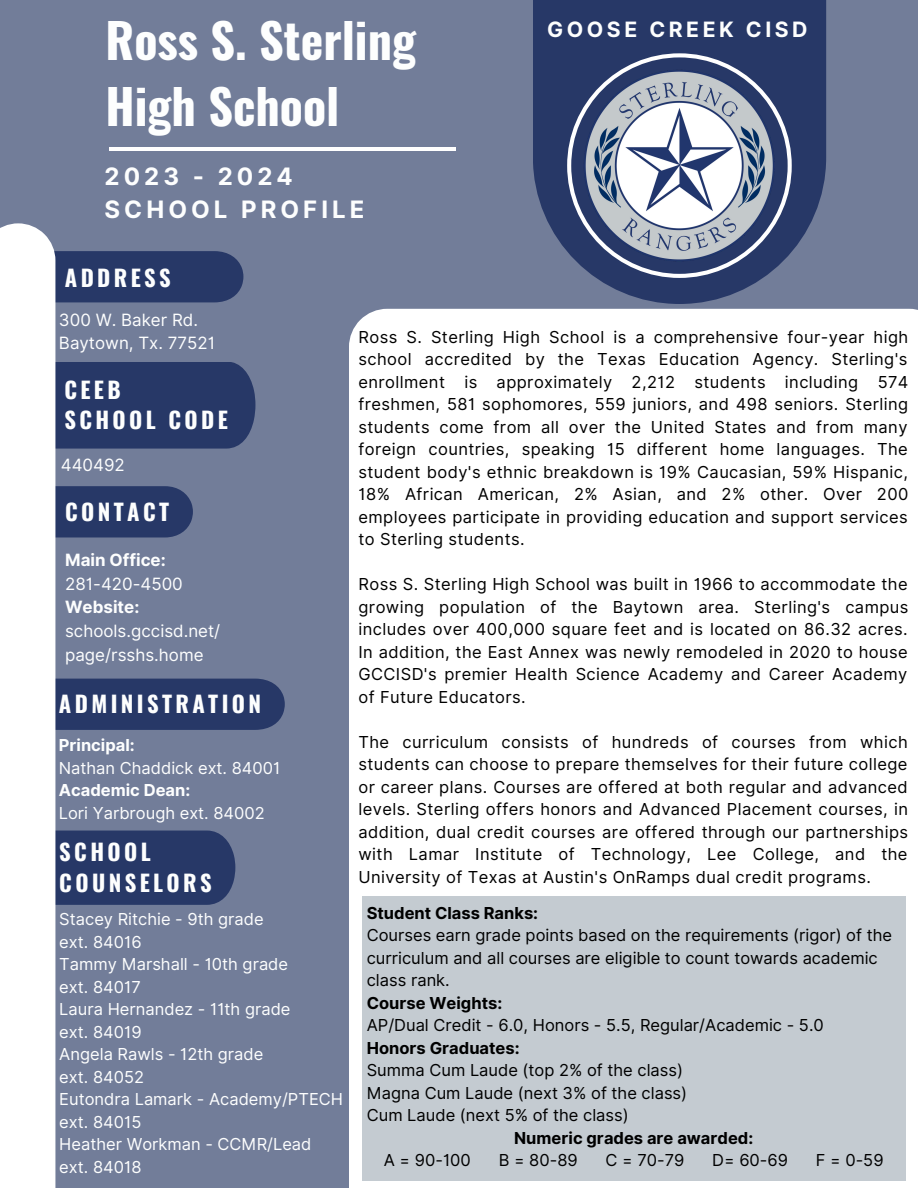
<style>
.page{position:relative;width:918px;height:1188px;background:#727d99}
.page>*{position:absolute;margin:0;border:0;box-sizing:border-box;transform-origin:0 0}
.t1{font:700 48px "Oswald";color:#fdfefe}
.t2{font:700 24px "Inter";letter-spacing:.17em;color:#fdfefe}
.t3{font:700 22.5px/30.8px "Oswald";letter-spacing:.15em;color:#fdfefe}
.t4{font:700 21.15px "Inter";letter-spacing:.17em;color:#fdfefe}
.t5{font:16.95px/23.7px "Inter";color:#fdfefe}
.t6{font:700 16.95px "Inter";color:#fdfefe}
.t7{font:16.5px/22.5px "Inter";color:#000;text-align:justify}
.t8{font:16.5px "Inter";color:#fdfefe}
.t9{font:700 16.5px "Inter";color:#000}
.t10{font:700 16.5px "Inter";color:#fdfefe}
</style>
<div class="page">
<div style="left:349px;top:309px;width:569px;height:879px;background:#fff"></div>
<svg style="left:533px;top:0;width:293px;height:304px;fill:#273867"></svg>
<svg style="left:567px;top:53px;width:225px;height:225px;background:#828da6"></svg>
<div style="left:55px;top:251px;width:188px;height:51px;background:#273867"></div>
<div style="left:55px;top:362px;width:200px;height:87px;background:#273867"></div>
<div style="left:55px;top:486px;width:138px;height:51px;background:#273867"></div>
<div style="left:55px;top:679px;width:230px;height:51px;background:#273867"></div>
<div style="left:55px;top:831px;width:180px;height:74px;background:#273867"></div>
<div style="left:0;top:223px;width:55px;height:965px;background:#fff"></div>
<hr style="left:109px;top:148px;width:347px;height:3px;background:#fff">
<div style="left:362px;top:896px;width:543px;height:284px;background:#c4cbd1"></div>
<p class="t1" style="left:106px;top:3px;width:312px">Ross S. Sterling</p>
<p class="t1" style="left:106px;top:69px;width:235px">High School</p>
<p class="t2" style="left:105px;top:162px;width:190px">2023 - 2024</p>
<p class="t2" style="left:105px;top:195px;width:261px">SCHOOL PROFILE</p>
<p class="t3" style="left:65px;top:261px;width:107px">ADDRESS</p>
<p class="t4" style="left:547px;top:17px;width:262px">GOOSE CREEK CISD</p>
<p class="t5" style="left:59px;top:308px;width:141px">300 W. Baker Rd.</p>
<p class="t5" style="left:59px;top:331px;width:158px">Baytown, Tx. 77521</p>
<p class="t3" style="left:64px;top:373px;width:58px">CEEB</p>
<p class="t3" style="left:64px;top:404px;width:165px">SCHOOL CODE</p>
<p class="t5" style="left:61px;top:453px;width:66px">440492</p>
<p class="t3" style="left:65px;top:495px;width:106px">CONTACT</p>
<p class="t6" style="left:65px;top:550px;width:102px">Main Office:</p>
<p class="t5" style="left:65px;top:572px;width:119px">281-420-4500</p>
<p class="t6" style="left:65px;top:597px;width:76px">Website:</p>
<p class="t5" style="left:65px;top:619px;width:157px">schools.gccisd.net/ page/rsshs.home</p>
<p class="t3" style="left:59px;top:688px;width:204px">ADMINISTRATION</p>
<p class="t10" style="left:59px;top:735px;width:78px">Principal:</p>
<p class="t8" style="left:59px;top:758px;width:223px">Nathan Chaddick ext. 84001</p>
<p class="t10" style="left:59px;top:780px;width:133px">Academic Dean:</p>
<p class="t8" style="left:59px;top:803px;width:207px">Lori Yarbrough ext. 84002</p>
<p class="t3" style="left:59px;top:836px;width:154px">SCHOOL<br>COUNSELORS</p>
<p class="t8" style="left:59px;top:909px;width:206px">Stacey Ritchie - 9th grade</p>
<p class="t8" style="left:59px;top:932px;width:84px">ext. 84016</p>
<p class="t8" style="left:59px;top:954px;width:230px">Tammy Marshall - 10th grade</p>
<p class="t8" style="left:59px;top:977px;width:83px">ext. 84017</p>
<p class="t8" style="left:59px;top:999px;width:233px">Laura Hernandez - 11th grade</p>
<p class="t8" style="left:59px;top:1022px;width:84px">ext. 84019</p>
<p class="t8" style="left:59px;top:1044px;width:206px">Angela Rawls - 12th grade</p>
<p class="t8" style="left:59px;top:1067px;width:86px">ext. 84052</p>
<p class="t8" style="left:59px;top:1089px;width:285px">Eutondra Lamark - Academy/PTECH</p>
<p class="t8" style="left:59px;top:1112px;width:84px">ext. 84015</p>
<p class="t8" style="left:59px;top:1134px;width:254px">Heather Workman - CCMR/Lead</p>
<p class="t8" style="left:59px;top:1157px;width:84px">ext. 84018</p>
<p class="t7" style="left:359px;top:326px;width:552px">Ross S. Sterling High School is a comprehensive four-year high school accredited by the Texas Education Agency. Sterling's enrollment is approximately 2,212 students including 574 freshmen, 581 sophomores, 559 juniors, and 498 seniors. Sterling students come from all over the United States and from many foreign countries, speaking 15 different home languages. The student body's ethnic breakdown is 19% Caucasian, 59% Hispanic, 18% African American, 2% Asian, and 2% other. Over 200 employees participate in providing education and support services to Sterling students.</p>
<p class="t7" style="left:359px;top:573px;width:551px">Ross S. Sterling High School was built in 1966 to accommodate the growing population of the Baytown area. Sterling's campus includes over 400,000 square feet and is located on 86.32 acres.<br>In addition, the East Annex was newly remodeled in 2020 to house GCCISD's premier Health Science Academy and Career Academy of Future Educators.</p>
<p class="t7" style="left:359px;top:731px;width:551px">The curriculum consists of hundreds of courses from which students can choose to prepare themselves for their future college or career plans. Courses are offered at both regular and advanced levels. Sterling offers honors and Advanced Placement courses, in addition, dual credit courses are offered through our partnerships with Lamar Institute of Technology, Lee College, and the University of Texas at Austin's OnRamps dual credit programs.</p>
<p class="t9" style="left:367px;top:903px;width:173px">Student Class Ranks:</p>
<p class="t7" style="left:367px;top:924px;width:527px;text-align:left">Courses earn grade points based on the requirements (rigor) of the curriculum and all courses are eligible to count towards academic class rank.</p>
<p class="t9" style="left:367px;top:993px;width:137px">Course Weights:</p>
<p class="t7" style="left:367px;top:1014px;width:459px">AP/Dual Credit - 6.0, Honors - 5.5, Regular/Academic - 5.0</p>
<p class="t9" style="left:367px;top:1038px;width:154px">Honors Graduates:</p>
<p class="t7" style="left:367px;top:1059px;width:318px">Summa Cum Laude (top 2% of the class)</p>
<p class="t7" style="left:367px;top:1081px;width:322px">Magna Cum Laude (next 3% of the class)</p>
<p class="t7" style="left:367px;top:1104px;width:264px">Cum Laude (next 5% of the class)</p>
<p class="t9" style="left:514px;top:1128px;width:241px">Numeric grades are awarded:</p>
<p class="t7" style="left:384px;top:1149px;width:89px">A = 90-100</p>
<p class="t7" style="left:499px;top:1149px;width:81px">B = 80-89</p>
<p class="t7" style="left:606px;top:1149px;width:80px">C = 70-79</p>
<p class="t7" style="left:712px;top:1149px;width:77px">D= 60-69</p>
<p class="t7" style="left:816px;top:1149px;width:69px">F = 0-59</p>
</div>
